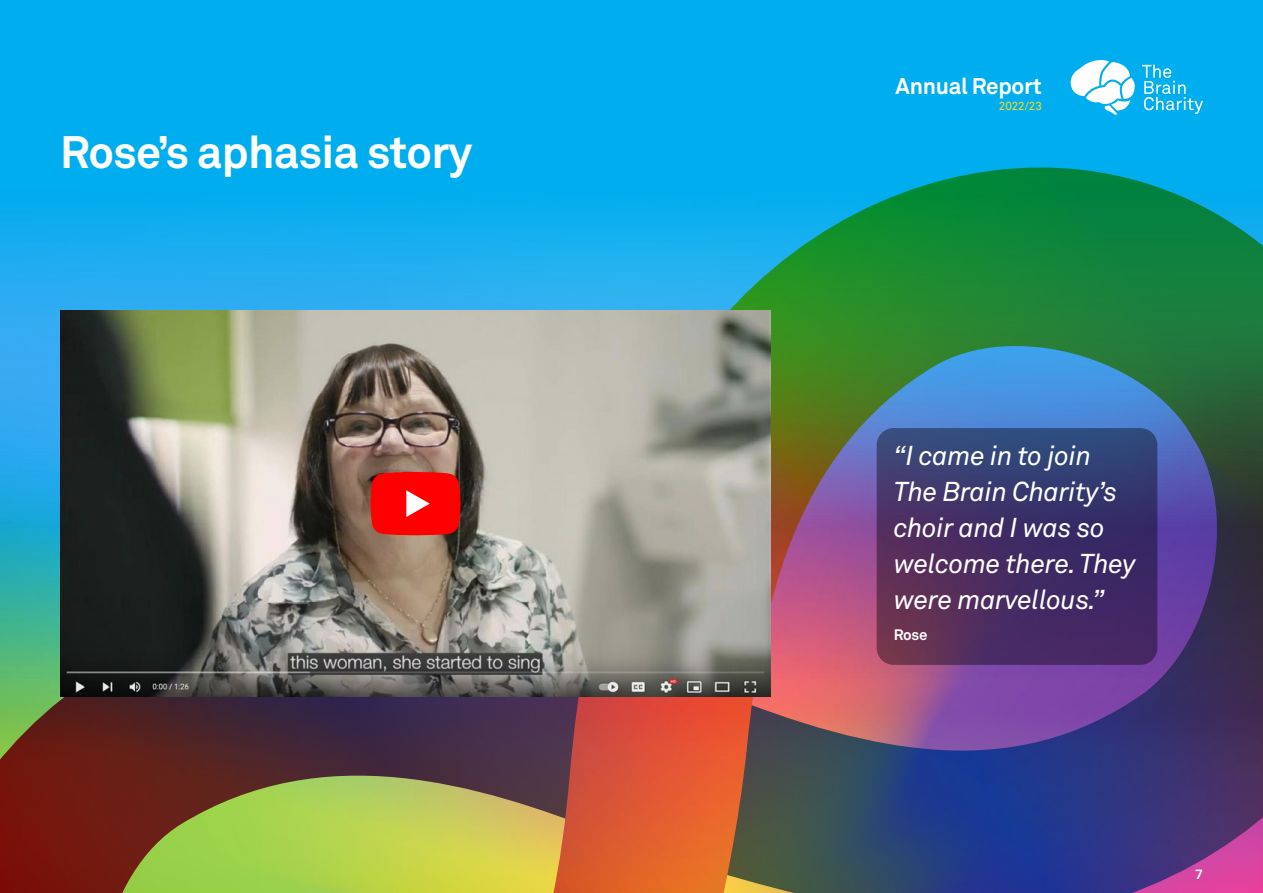
<style>
.page{position:relative;width:1263px;height:893px;background:#fff}
.page>*{position:absolute;margin:0;border:0;box-sizing:border-box;transform-origin:0 0}
.t1{font:700 45px "Akkurat";letter-spacing:-.015em;color:#fff}
.t2{font:italic 27px/36px "Akkurat";letter-spacing:-.015em;color:#fff}
.t3{font:700 22.5px "Akkurat";letter-spacing:-.015em;color:#fff}
.t4{font:700 15px "Akkurat";color:#fff}
.t5{font:700 13.5px "Akkurat";color:#fff}
.t6{font:11.7px "Akkurat";letter-spacing:-.015em;color:#ffde17}
</style>
<div class="page">
<div style="left:0;top:0;width:1263px;height:679px;background:#00aeef"></div>
<svg style="left:1070px;top:60px;width:65px;height:25px"></svg>
<svg style="left:1142px;top:65px;width:43px;height:20px"></svg>
<img style="left:0;top:85px;width:1263px;height:808px">
<svg style="left:877px;top:428px;width:280px;height:237px;background:#433267"></svg>
<img style="left:60px;top:310px;width:711px;height:387px">
<svg style="left:371px;top:472px;width:89px;height:63px;background:#f71211"></svg>
<h1 class="t1" style="left:60px;top:123px;width:414px">Rose’s aphasia story</h1>
<p class="t3" style="left:896px;top:72px;width:148px">Annual Report</p>
<p class="t6" style="left:999px;top:99px;width:44px">2022/23</p>
<p class="t2" style="left:894px;top:438px;width:244px">“I came in to join<br>The Brain Charity’s choir and I was so welcome there. They were marvellous.”</p>
<p class="t4" style="left:894px;top:625px;width:35px">Rose</p>
<p class="t5" style="left:1195px;top:866px;width:9px">7</p>
</div>
